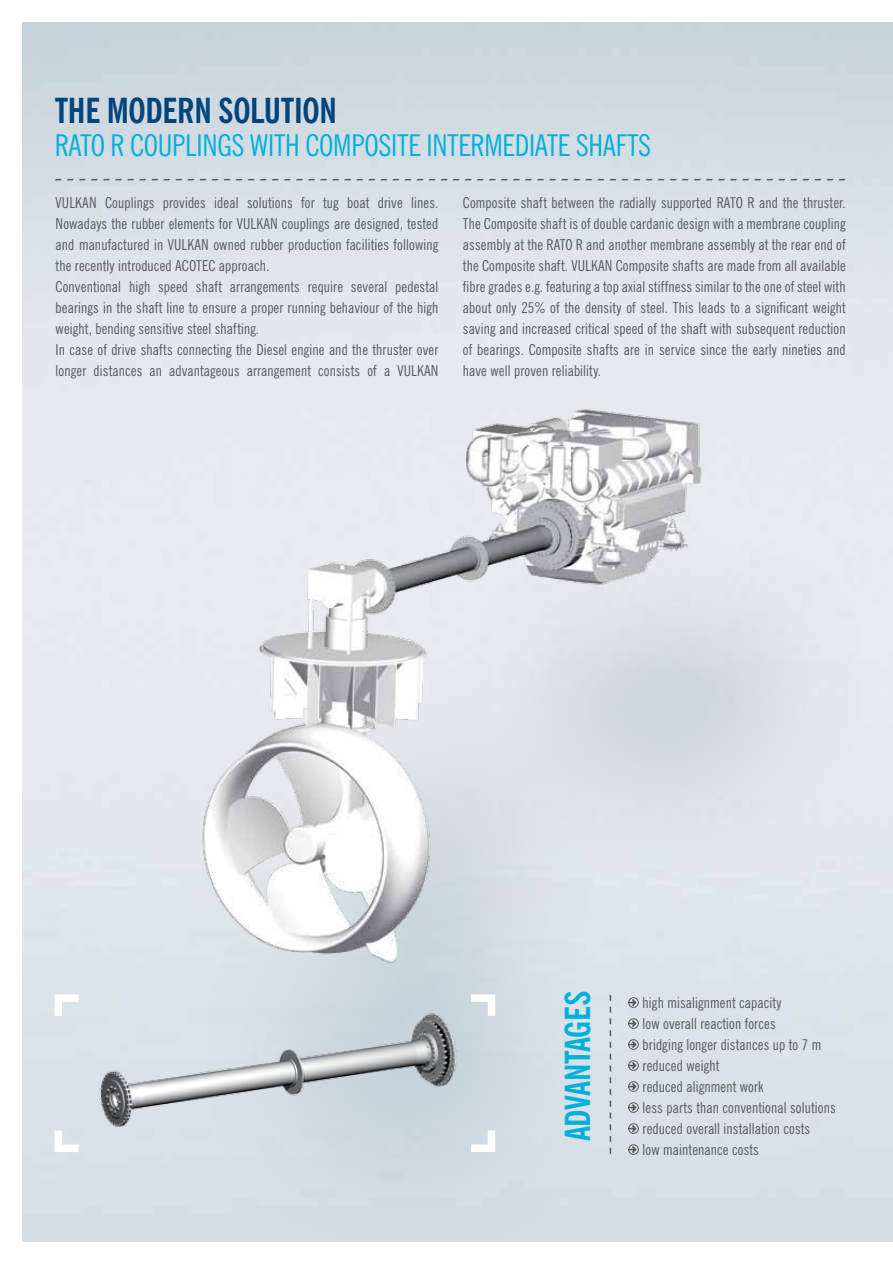
<style>
.page{position:relative;width:893px;height:1263px;background:#fff}
.page>*{position:absolute;margin:0;border:0;box-sizing:border-box;transform-origin:0 0}
.t1{font:34.5px "News Gothic Bd Cn BT";letter-spacing:-.01em;color:#00447c}
.t2{font:34.5px "News Gothic Bd Cn BT";letter-spacing:-.01em;color:#00b0db}
.t3{font:30px "News Gothic Cn BT";letter-spacing:-.01em;color:#00b0db}
.t4{font:15px/21px "News Gothic Cn BT";letter-spacing:.01em;color:#58595b}
</style>
<div class="page">
<div style="left:194px;top:531px;width:681px;height:730px;background:#a4b6c1;opacity:.4"></div>
<img style="left:198px;top:381px;width:518px;height:650px">
<img style="left:90px;top:1005px;width:372px;height:127px">
<svg style="left:51px;top:991px;width:35px;height:32px"></svg>
<svg style="left:51px;top:1123px;width:35px;height:33px"></svg>
<svg style="left:464px;top:1123px;width:35px;height:33px"></svg>
<svg style="left:464px;top:991px;width:35px;height:32px"></svg>
<svg style="left:55px;top:179px;width:790px;height:1px"></svg>
<div style="left:628px;top:997px;width:11px;height:11px;border:1px solid #58595b;border-radius:50%"></div>
<svg style="left:628px;top:999px;width:9px;height:7px"></svg>
<div style="left:628px;top:1018px;width:11px;height:11px;border:1px solid #58595b;border-radius:50%"></div>
<svg style="left:628px;top:1020px;width:9px;height:7px"></svg>
<div style="left:628px;top:1039px;width:11px;height:11px;border:1px solid #58595b;border-radius:50%"></div>
<svg style="left:628px;top:1041px;width:9px;height:7px"></svg>
<div style="left:628px;top:1060px;width:11px;height:11px;border:1px solid #58595b;border-radius:50%"></div>
<svg style="left:628px;top:1062px;width:9px;height:7px"></svg>
<div style="left:628px;top:1081px;width:11px;height:11px;border:1px solid #58595b;border-radius:50%"></div>
<svg style="left:628px;top:1083px;width:9px;height:7px"></svg>
<div style="left:628px;top:1102px;width:11px;height:11px;border:1px solid #58595b;border-radius:50%"></div>
<svg style="left:628px;top:1104px;width:9px;height:7px"></svg>
<div style="left:628px;top:1123px;width:11px;height:11px;border:1px solid #58595b;border-radius:50%"></div>
<svg style="left:628px;top:1125px;width:9px;height:7px"></svg>
<div style="left:628px;top:1144px;width:11px;height:11px;border:1px solid #58595b;border-radius:50%"></div>
<svg style="left:628px;top:1146px;width:9px;height:7px"></svg>
<svg style="left:610px;top:995px;width:1px;height:159px"></svg>
<div style="left:23px;top:1243px;width:870px;height:20px;background:#fff"></div>
<h1 class="t1" style="left:55px;top:87px;width:284px">THE MODERN SOLUTION</h1>
<h2 class="t3" style="left:55px;top:125px;width:598px">RATO R COUPLINGS WITH COMPOSITE INTERMEDIATE SHAFTS</h2>
<p class="t4" style="left:56px;top:192px;width:384px">VULKAN Couplings provides ideal solutions for tug boat drive lines.<br>Nowadays the rubber elements for VULKAN couplings are designed, tested and manufactured in VULKAN owned rubber production facilities following the recently introduced ACOTEC approach.<br>Conventional high speed shaft arrangements require several pedestal bearings in the shaft line to ensure a proper running behaviour of the high weight, bending sensitive steel shafting.<br>In case of drive shafts connecting the Diesel engine and the thruster over longer distances an advantageous arrangement consists of a VULKAN</p>
<p class="t4" style="left:463px;top:191px;width:384px;text-align:justify">Composite shaft between the radially supported RATO R and the thruster.<br>The Composite shaft is of double cardanic design with a membrane coupling assembly at the RATO R and another membrane assembly at the rear end of the Composite shaft. VULKAN Composite shafts are made from all available fibre grades e.g. featuring a top axial stiffness similar to the one of steel with about only 25% of the density of steel. This leads to a significant weight saving and increased critical speed of the shaft with subsequent reduction of bearings. Composite shafts are in service since the early nineties and have well proven reliability.</p>
<h1 class="t2" style="left:555px;top:1141px;width:150px;rotate:-90deg">ADVANTAGES</h1>
<p class="t4" style="left:643px;top:992px;width:195px">high misalignment capacity<br>low overall reaction forces<br>bridging longer distances up to 7 m reduced weight<br>reduced alignment work<br>less parts than conventional solutions reduced overall installation costs<br>low maintenance costs</p>
</div>
